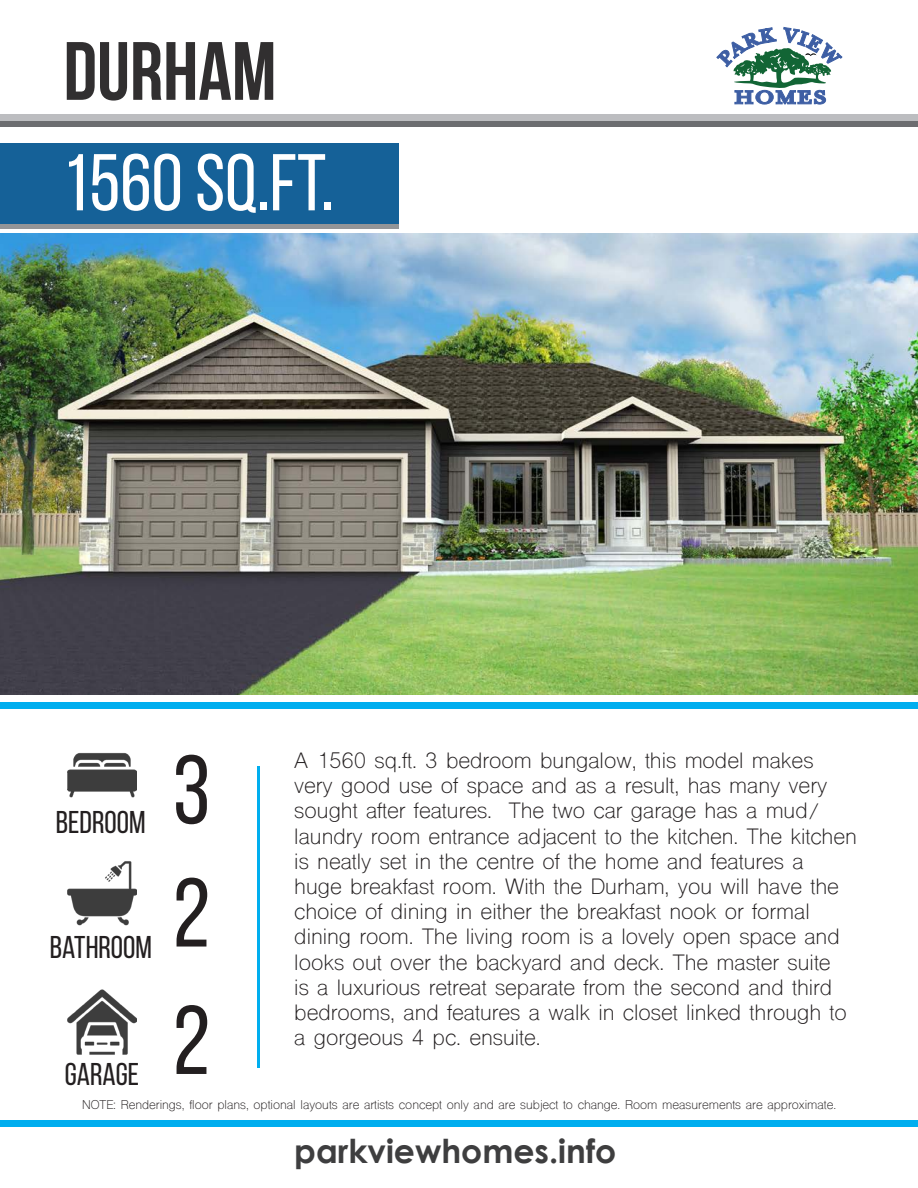
<style>
.page{position:relative;width:918px;height:1188px;background:#fff}
.page>*{position:absolute;margin:0;border:0;box-sizing:border-box;transform-origin:0 0}
.t1{font:97.5px "Bebas Neue";color:#231f20}
.t2{font:700 82.5px "Bebas Neue";color:#312f30}
.t3{font:80.25px "Bebas Neue";color:#fff}
.t4{font:700 33px "Century Gothic";color:#3e3e3f}
.t5{font:31.5px "Bebas Neue";color:#231f20}
.t6{font:21px/25.2px "Shree Dev 0714";color:#231f20}
.t7{font:12px "Shree Dev 0714";color:#231f20}
</style>
<div class="page">
<div style="left:0;top:121px;width:918px;height:6px;background:#6c6d70"></div>
<div style="left:0;top:143px;width:398px;height:81px;background:#156198"></div>
<svg style="left:717px;top:27px;width:125px;height:77px"></svg>
<div style="left:0;top:224px;width:398px;height:5px;background:#939598"></div>
<div style="left:0;top:114px;width:918px;height:7px;background:#bcbdc0"></div>
<img style="left:0;top:234px;width:918px;height:461px">
<div style="left:0;top:702px;width:918px;height:7px;background:#00aeef"></div>
<img style="left:68px;top:752px;width:68px;height:46px">
<img style="left:68px;top:861px;width:68px;height:65px">
<img style="left:68px;top:989px;width:68px;height:66px">
<div style="left:0;top:1120px;width:918px;height:7px;background:#00aeef"></div>
<hr style="left:257px;top:766px;width:3px;height:302px;background:#00aeef">
<p class="t2" style="left:63px;top:26px;width:215px">DURHAM</p>
<p class="t3" style="left:62px;top:139px;width:273px">1560 SQ.FT.</p>
<p class="t6" style="left:294px;top:750px;width:564px">A 1560 sq.ft. 3 bedroom bungalow, this model makes very good use of space and as a result, has many very sought after features. The two car garage has a mud/ laundry room entrance adjacent to the kitchen. The kitchen is neatly set in the centre of the home and features a<br>huge breakfast room. With the Durham, you will have the choice of dining in either the breakfast nook or formal dining room. The living room is a lovely open space and looks out over the backyard and deck. The master suite<br>is a luxurious retreat separate from the second and third bedrooms, and features a walk in closet linked through to a gorgeous 4 pc. ensuite.</p>
<p class="t1" style="left:173px;top:737px;width:39px">3</p>
<p class="t5" style="left:56px;top:805px;width:91px">BEDROOM</p>
<p class="t1" style="left:173px;top:860px;width:39px">2</p>
<p class="t5" style="left:50px;top:930px;width:104px">BATHROOM</p>
<p class="t1" style="left:173px;top:987px;width:39px">2</p>
<p class="t5" style="left:65px;top:1057px;width:76px">GARAGE</p>
<p class="t7" style="left:82px;top:1098px;width:756px">NOTE: Renderings, floor plans, optional layouts are artists concept only and are subject to change. Room measurements are approximate.</p>
<p class="t4" style="left:294px;top:1131px;width:324px">parkviewhomes.info</p>
</div>
